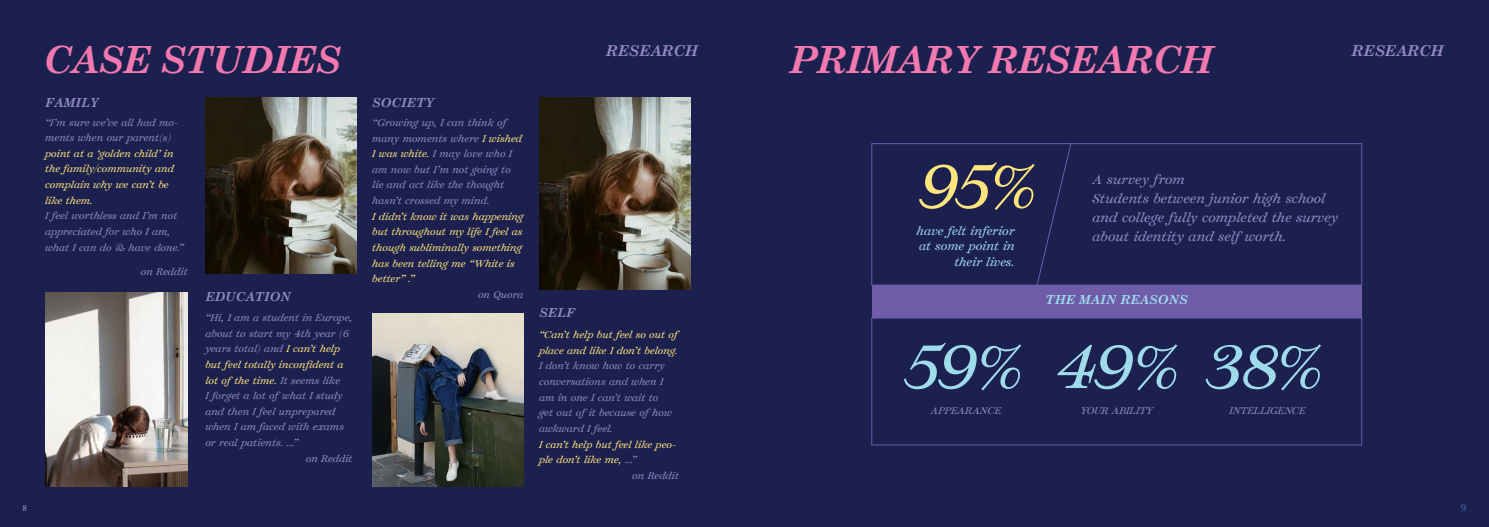
<style>
.page{position:relative;width:1489px;height:527px;background:#fff}
.page>*{position:absolute;margin:0;border:0;box-sizing:border-box;transform-origin:0 0}
.t1{font:italic 59.38px "Temeraire";color:#9fdbeb}
.t2{font:italic 59.38px "Temeraire";color:#ffe57d}
.t3{font:italic 700 37.5px "Century Schoolbook";letter-spacing:-.02em;color:#f179af}
.t4{font:italic 700 15px "Century Schoolbook";color:#938ac2}
.t5{font:italic 12.5px/18.8px "Temeraire";letter-spacing:.005em;color:#938ac2}
.t6{font:italic 700 12.5px "Century Schoolbook";letter-spacing:.01em;color:#938ac2}
.t7{font:italic 700 12.5px "Century Schoolbook";letter-spacing:.01em;color:#9fdbed}
.t8{font:italic 11.25px/15.6px "Temeraire";letter-spacing:.01em;color:#9fdbed;text-align:right}
.t9{font:italic 9.38px/15.6px "Temeraire";letter-spacing:.005em;color:#938ac2}
.t10{font:italic 9.38px/15.6px "Temeraire";letter-spacing:.005em;color:#ffe57d}
.t11{font:9.38px "Minion Pro";color:#9ea2d1}
.t12{font:9.38px "Temeraire";color:#4d64af}
.s1{color:#ffe57d}
.s2{color:#938ac2}
</style>
<div class="page">
<div style="left:0;top:0;width:1488px;height:526px;background:#1b204f"></div>
<div style="left:871px;top:143px;width:490px;height:142px;border:1px solid #6e5ca8"></div>
<div style="left:871px;top:285px;width:490px;height:33px;background:#6e5ca8"></div>
<div style="left:871px;top:317px;width:490px;height:128px;border:1px solid #6e5ca8"></div>
<img style="left:45px;top:292px;width:143px;height:193px">
<img style="left:205px;top:97px;width:152px;height:176px">
<img style="left:539px;top:97px;width:151px;height:192px">
<img style="left:372px;top:313px;width:151px;height:172px">
<svg style="left:1036px;top:143px;width:35px;height:142px"></svg>
<h3 class="t4" style="left:606px;top:39px;width:93px">RESEARCH</h3>
<h3 class="t4" style="left:1351px;top:39px;width:93px">RESEARCH</h3>
<h2 class="t3" style="left:43px;top:31px;width:299px">CASE STUDIES</h2>
<h2 class="t3" style="left:789px;top:31px;width:425px">PRIMARY RESEARCH</h2>
<h3 class="t6" style="left:45px;top:92px;width:55px">FAMILY</h3>
<p class="t9" style="left:45px;top:115px;width:134px;line-height:15px">“I’m sure we’ve all had mo&shy;ments when our parent(s)</p>
<p class="t10" style="left:45px;top:145px;width:130px">point at a ‘golden child’ in the family/community and complain why we can’t be like them.</p>
<p class="t9" style="left:45px;top:208px;width:140px">I feel worthless and I’m not appreciated for who I am, what I can do &amp; have done.”</p>
<p class="t9" style="left:141px;top:264px;width:48px">on Reddit</p>
<h3 class="t6" style="left:205px;top:287px;width:87px">EDUCATION</h3>
<p class="t9" style="left:205px;top:309px;width:148px">“Hi, I am a student in Europe,</p>
<p class="t9" style="left:205px;top:325px;width:145px">about to start my 4th year (6</p>
<p class="t9" style="left:205px;top:341px;width:136px">years total) and <span class="s1">I can’t help</span></p>
<p class="t10" style="left:205px;top:356px;width:140px">but feel totally inconfident a</p>
<p class="t10" style="left:205px;top:372px;width:136px">lot of the time. <span class="s2">It seems like</span></p>
<p class="t9" style="left:205px;top:387px;width:139px">I forget a lot of what I study</p>
<p class="t9" style="left:205px;top:403px;width:132px">and then I feel unprepared</p>
<p class="t9" style="left:205px;top:419px;width:140px">when I am faced with exams</p>
<p class="t9" style="left:205px;top:434px;width:94px">or real patients. ...”</p>
<p class="t9" style="left:306px;top:450px;width:48px">on Reddit</p>
<h3 class="t6" style="left:372px;top:92px;width:63px">SOCIETY</h3>
<p class="t9" style="left:372px;top:115px;width:151px">“Growing up, I can think of many moments where <span class="s1">I wished<br>I was white.</span> I may love who I am now but I’m not going to lie and act like the thought hasn’t crossed my mind.</p>
<p class="t10" style="left:372px;top:208px;width:153px">I didn’t know it was happening but throughout my life I feel as though subliminally something has been telling me “White is better” .”</p>
<p class="t9" style="left:478px;top:287px;width:47px">on Quora</p>
<h1 class="t2" style="left:919px;top:152px;width:117px">95%</h1>
<h3 class="t5" style="left:1092px;top:170px;width:247px">A survey from<br>Students between junior high school and college fully completed the survey about identity and self worth.</h3>
<p class="t8" style="left:916px;top:223px;width:100px">have felt inferior at some point in their lives.</p>
<h3 class="t7" style="left:1045px;top:290px;width:144px">THE MAIN REASONS</h3>
<h3 class="t6" style="left:539px;top:302px;width:37px">SELF</h3>
<p class="t10" style="left:539px;top:326px;width:140px">“Can’t help but feel so out of place and like I don’t belong.</p>
<p class="t9" style="left:539px;top:358px;width:134px">I don’t know how to carry conversations and when I am in one I can’t wait to get out of it because of how awkward I feel.</p>
<p class="t10" style="left:539px;top:436px;width:138px">I can’t help but feel like peo-</p>
<p class="t10" style="left:539px;top:452px;width:99px">ple don’t like me, <span class="s2">...”</span></p>
<p class="t9" style="left:632px;top:467px;width:48px">on Reddit</p>
<h1 class="t1" style="left:904px;top:332px;width:419px">59% 49% 38%</h1>
<p class="t9" style="left:930px;top:402px;width:72px">APPEARANCE</p>
<p class="t9" style="left:1080px;top:402px;width:74px">YOUR ABILITY</p>
<p class="t9" style="left:1229px;top:402px;width:78px">INTELLIGENCE</p>
<p class="t11" style="left:22px;top:501px;width:6px">8</p>
<p class="t12" style="left:1460px;top:501px;width:7px">9</p>
</div>
